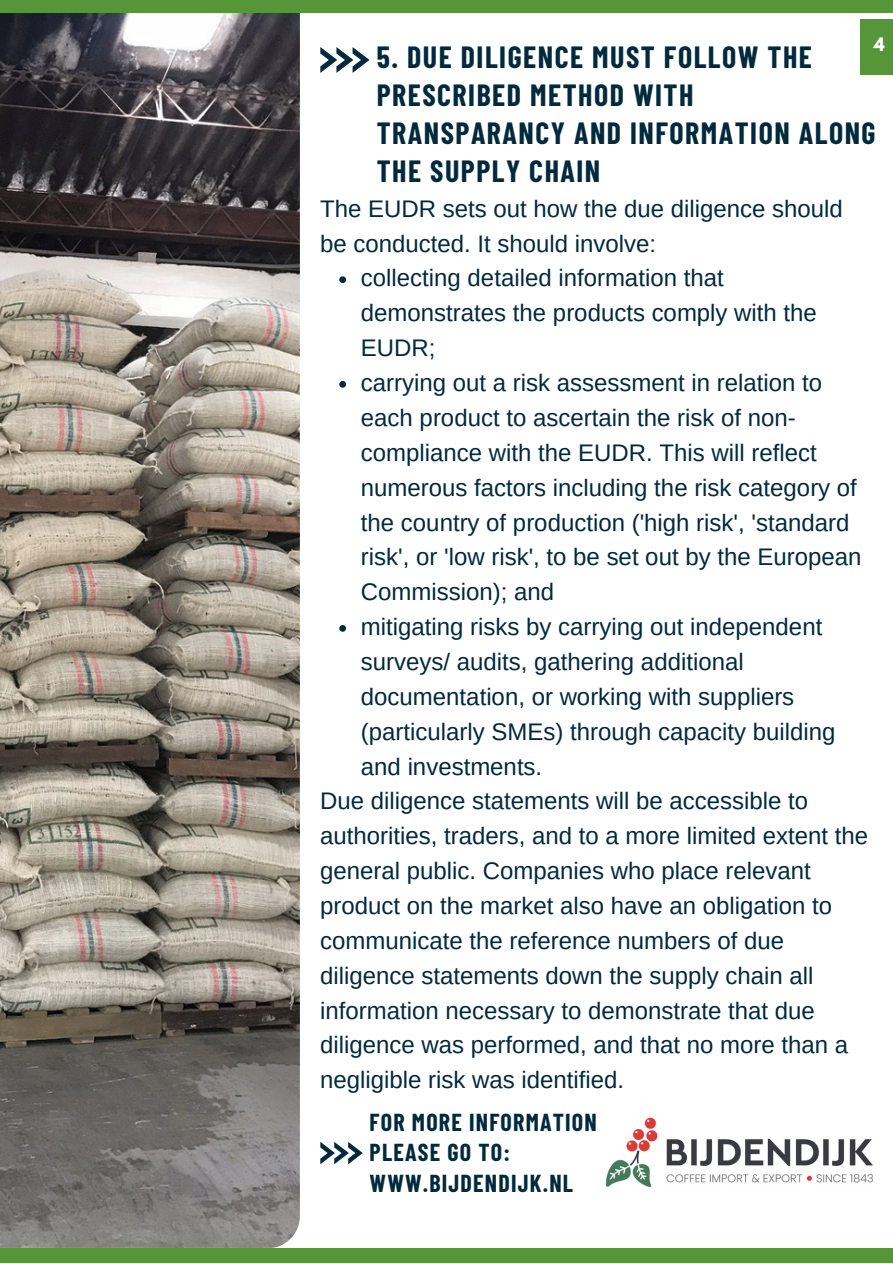
<style>
.page{position:relative;width:893px;height:1264px;background:#fff}
.page>*{position:absolute;margin:0;border:0;box-sizing:border-box;transform-origin:0 0}
.t1{font:700 30px/38.2px "Barlow Condensed";letter-spacing:.05em;color:#022a3d}
.t2{font:24px/34.8px "Arimo";color:#022a3d}
.t3{font:700 24px "Barlow Condensed";letter-spacing:.05em;color:#022a3d}
.t4{font:700 16.5px "League Spartan";color:#fff}
</style>
<div class="page">
<img style="left:0;top:12px;width:300px;height:1236px">
<div style="left:0;top:0;width:892px;height:12px;background:#569639"></div>
<div style="left:0;top:1248px;width:892px;height:14px;background:#569639"></div>
<svg style="left:320px;top:47px;width:49px;height:26px"></svg>
<div style="left:860px;top:19px;width:32px;height:56px;background:#569639"></div>
<img style="left:605px;top:1117px;width:269px;height:71px">
<svg style="left:339px;top:276px;width:7px;height:7px"></svg>
<svg style="left:339px;top:381px;width:7px;height:7px"></svg>
<svg style="left:339px;top:625px;width:7px;height:6px"></svg>
<svg style="left:320px;top:1142px;width:43px;height:22px"></svg>
<p class="t4" style="left:873px;top:36px;width:12px">4</p>
<p class="t1" style="left:376px;top:37px;width:437px">5. DUE DILIGENCE MUST FOLLOW THE</p>
<p class="t1" style="left:376px;top:75px;width:500px">PRESCRIBED METHOD WITH<br>TRANSPARANCY AND INFORMATION ALONG<br>THE SUPPLY CHAIN</p>
<p class="t2" style="left:320px;top:191px;width:524px">The EUDR sets out how the due diligence should be conducted. It should involve:</p>
<p class="t2" style="left:361px;top:261px;width:457px">collecting detailed information that demonstrates the products comply with the<br>EUDR;</p>
<p class="t2" style="left:361px;top:365px;width:502px">carrying out a risk assessment in relation to each product to ascertain the risk of non&shy;compliance with the EUDR. This will reflect numerous factors including the risk category of the country of production ('high risk', 'standard risk', or 'low risk', to be set out by the European Commission); and</p>
<p class="t2" style="left:361px;top:609px;width:476px">mitigating risks by carrying out independent surveys/ audits, gathering additional documentation, or working with suppliers (particularly SMEs) through capacity building and investments.</p>
<p class="t2" style="left:320px;top:783px;width:549px">Due diligence statements will be accessible to authorities, traders, and to a more limited extent the general public. Companies who place relevant product on the market also have an obligation to communicate the reference numbers of due diligence statements down the supply chain all information necessary to demonstrate that due diligence was performed, and that no more than a negligible risk was identified.</p>
<p class="t3" style="left:369px;top:1107px;width:229px">FOR MORE INFORMATION</p>
<p class="t3" style="left:369px;top:1137px;width:142px">PLEASE GO TO:</p>
<p class="t3" style="left:369px;top:1167px;width:205px">WWW.BIJDENDIJK.NL</p>
</div>
